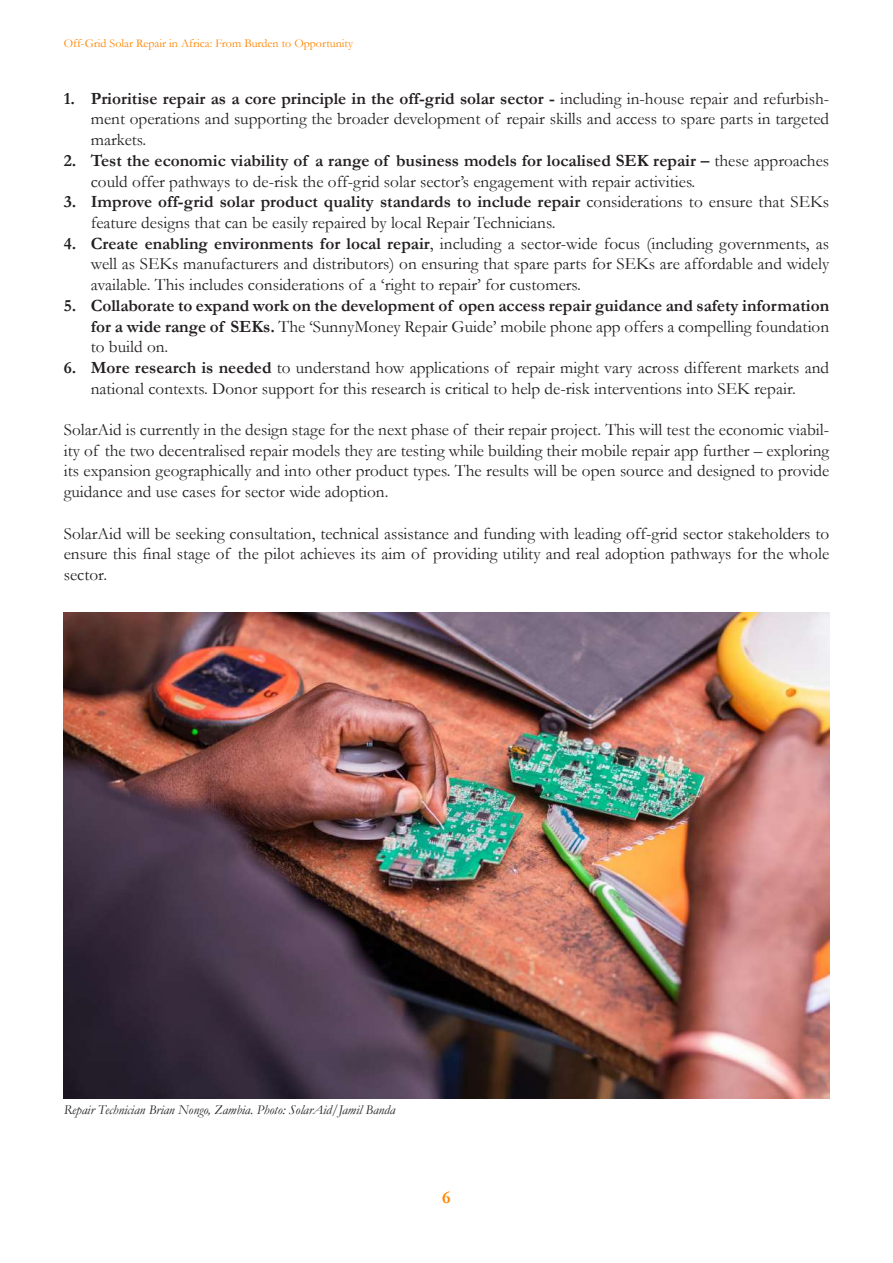
<style>
.page{position:relative;width:893px;height:1263px;background:#fff}
.page>*{position:absolute;margin:0;border:0;box-sizing:border-box;transform-origin:0 0}
.t1{font:700 18px "Garamond";color:#ff8500}
.t2{font:17.25px/20.7px "Garamond";color:#231f20;text-align:justify}
.t3{font:700 17.25px/20.7px "Garamond";color:#231f20;text-align:justify}
.t4{font:italic 13.5px "Garamond";color:#231f20}
.t5{font:12px "Garamond";color:#ff8500}
.s1{font-weight:700}
.s2{font-weight:400}
</style>
<div class="page">
<img style="left:64px;top:612px;width:765px;height:486px">
<p class="t5" style="left:64px;top:35px;width:291px">Off-Grid Solar Repair in Africa: From Burden to Opportunity</p>
<p class="t2" style="left:91px;top:88px;width:740px;text-indent:-27px"><span class="s1">1. Prioritise repair as a core principle in the off-grid solar sector -</span> including in-house repair and refurbish&shy;ment operations and supporting the broader development of repair skills and access to spare parts in targeted markets.</p>
<p class="t2" style="left:91px;top:150px;width:740px;text-indent:-27px"><span class="s1">2. Test the economic viability of a range of business models for localised SEK repair –</span> these approaches could offer pathways to de-risk the off-grid solar sector’s engagement with repair activities.</p>
<p class="t2" style="left:91px;top:191px;width:740px;text-indent:-27px"><span class="s1">3. Improve off-grid solar product quality standards to include repair</span> considerations to ensure that SEKs feature designs that can be easily repaired by local Repair Technicians.</p>
<p class="t2" style="left:91px;top:232px;width:740px;text-indent:-27px"><span class="s1">4. Create enabling environments for local repair</span>, including a sector-wide focus (including governments, as well as SEKs manufacturers and distributors) on ensuring that spare parts for SEKs are affordable and widely available. This includes considerations of a ‘right to repair’ for customers.</p>
<p class="t3" style="left:91px;top:295px;width:740px;text-indent:-27px">5. Collaborate to expand work on the development of open access repair guidance and safety information for a wide range of SEKs. <span class="s2">The ‘SunnyMoney Repair Guide’ mobile phone app offers a compelling foundation to build on.</span></p>
<p class="t2" style="left:64px;top:357px;width:767px;text-align:center"><span class="s1">6. More research is needed</span> to understand how applications of repair might vary across different markets and national contexts. Donor support for this research is critical to help de-risk interventions into SEK repair.</p>
<p class="t2" style="left:64px;top:419px;width:767px">SolarAid is currently in the design stage for the next phase of their repair project. This will test the economic viabil&shy;ity of the two decentralised repair models they are testing while building their mobile repair app further – exploring its expansion geographically and into other product types. The results will be open source and designed to provide guidance and use cases for sector wide adoption.</p>
<p class="t2" style="left:64px;top:522px;width:767px">SolarAid will be seeking consultation, technical assistance and funding with leading off-grid sector stakeholders to ensure this final stage of the pilot achieves its aim of providing utility and real adoption pathways for the whole sector.</p>
<p class="t4" style="left:64px;top:1101px;width:333px">Repair Technician Brian Nongo, Zambia. Photo: SolarAid/Jamil Banda</p>
<p class="t1" style="left:442px;top:1185px;width:10px">6</p>
</div>
